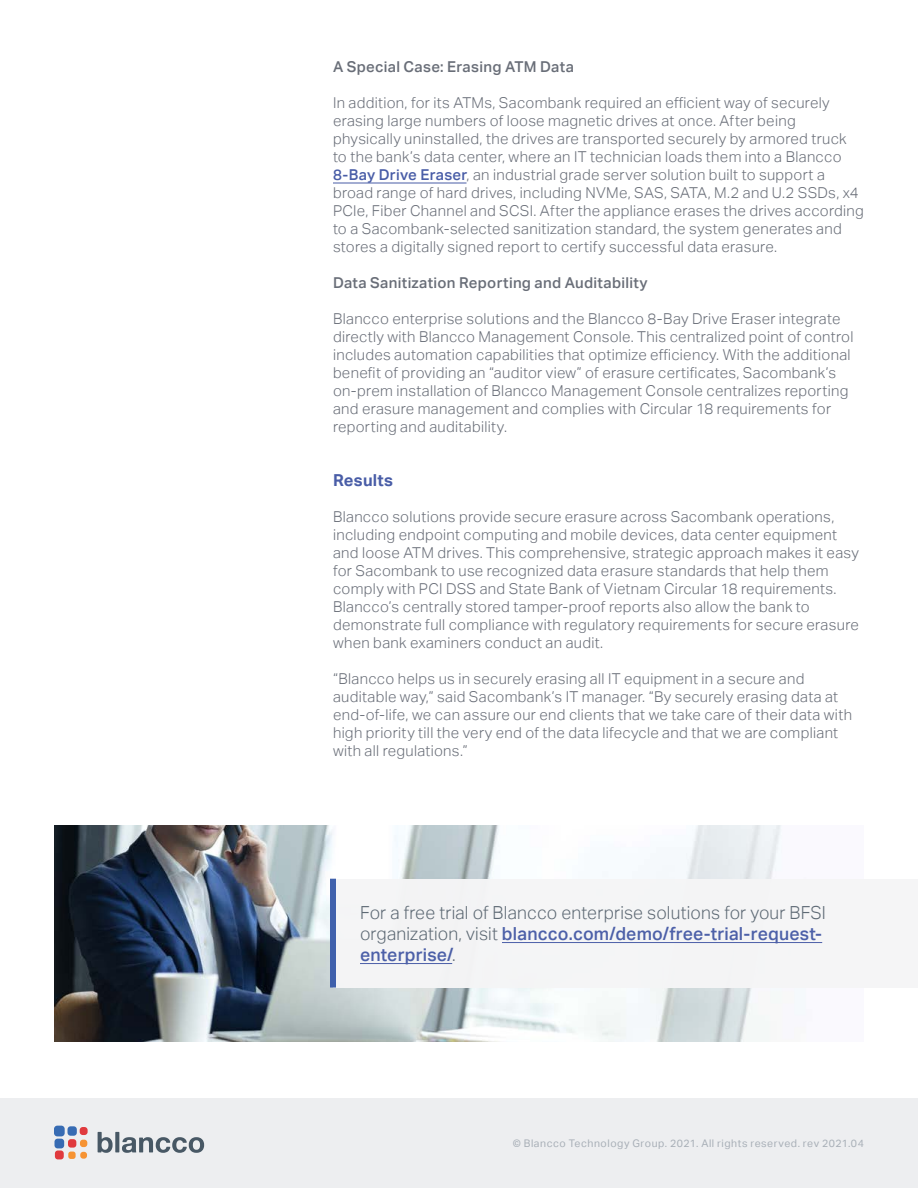
<style>
.page{position:relative;width:918px;height:1188px;background:#fff}
.page>*{position:absolute;margin:0;border:0;box-sizing:border-box;transform-origin:0 0}
.t1{font:300 18px/21px "Aktiv Grotesk";letter-spacing:.01em;color:#5b6772}
.t2{font:700 16.5px "Aktiv Grotesk";letter-spacing:.015em;color:#495da7}
.t3{font:300 15px/18px "Aktiv Grotesk";letter-spacing:.02em;color:#696e78}
.t4{font:500 15px "Aktiv Grotesk";letter-spacing:.02em;color:#696e78}
.t5{font:10.5px "Aktiv Grotesk";letter-spacing:.05em;color:#a8afb7}
.s1{font-weight:500;color:#495da7}
</style>
<div class="page">
<div style="left:0;top:1098px;width:918px;height:90px;background:#edeef0"></div>
<div style="left:68px;top:1152px;width:8px;height:7px;background:#f69333;border-radius:3px"></div>
<div style="left:80px;top:1152px;width:7px;height:7px;background:#f69333;border-radius:3px"></div>
<div style="left:80px;top:1140px;width:7px;height:7px;background:#f69333;border-radius:3px"></div>
<div style="left:55px;top:1139px;width:9px;height:9px;background:#376bb3;border-radius:3px"></div>
<div style="left:54px;top:1126px;width:11px;height:10px;background:#376bb3;border-radius:3px"></div>
<div style="left:68px;top:1126px;width:9px;height:10px;background:#376bb3;border-radius:3px"></div>
<div style="left:55px;top:1151px;width:9px;height:8px;background:#e03a3e;border-radius:3px"></div>
<div style="left:68px;top:1139px;width:8px;height:9px;background:#e03a3e;border-radius:3px"></div>
<div style="left:80px;top:1127px;width:8px;height:8px;background:#e03a3e;border-radius:3px"></div>
<svg style="left:98px;top:1132px;width:15px;height:21px"></svg>
<svg style="left:115px;top:1132px;width:4px;height:20px"></svg>
<svg style="left:122px;top:1137px;width:82px;height:16px"></svg>
<hr style="left:333px;top:183px;width:134px;height:1px;background:#495da7">
<img style="left:54px;top:825px;width:727px;height:216px">
<div style="left:333px;top:879px;width:585px;height:109px;background:#f5f5f6"></div>
<div style="left:330px;top:879px;width:6px;height:109px;background:#3c5eab"></div>
<hr style="left:502px;top:942px;width:320px;height:1px;background:#495da7">
<hr style="left:360px;top:963px;width:92px;height:1px;background:#495da7">
<p class="t4" style="left:333px;top:58px;width:242px">A Special Case: Erasing ATM Data</p>
<p class="t3" style="left:333px;top:94px;width:532px">In addition, for its ATMs, Sacombank required an efficient way of securely erasing large numbers of loose magnetic drives at once. After being physically uninstalled, the drives are transported securely by armored truck to the bank’s data center, where an IT technician loads them into a Blancco <span class="s1">8-Bay Drive Eraser</span>, an industrial grade server solution built to support a broad range of hard drives, including NVMe, SAS, SATA, M.2 and U.2 SSDs, x4<br>PCIe, Fiber Channel and SCSI. After the appliance erases the drives according to a Sacombank-selected sanitization standard, the system generates and stores a digitally signed report to certify successful data erasure.</p>
<p class="t4" style="left:333px;top:274px;width:316px">Data Sanitization Reporting and Auditability</p>
<p class="t3" style="left:333px;top:310px;width:522px">Blancco enterprise solutions and the Blancco 8-Bay Drive Eraser integrate directly with Blancco Management Console. This centralized point of control includes automation capabilities that optimize efficiency. With the additional benefit of providing an “auditor view” of erasure certificates, Sacombank’s on-prem installation of Blancco Management Console centralizes reporting and erasure management and complies with Circular 18 requirements for reporting and auditability.</p>
<p class="t2" style="left:333px;top:471px;width:62px">Results</p>
<p class="t3" style="left:333px;top:508px;width:527px">Blancco solutions provide secure erasure across Sacombank operations, including endpoint computing and mobile devices, data center equipment and loose ATM drives. This comprehensive, strategic approach makes it easy for Sacombank to use recognized data erasure standards that help them comply with PCI DSS and State Bank of Vietnam Circular 18 requirements.<br>Blancco’s centrally stored tamper-proof reports also allow the bank to demonstrate full compliance with regulatory requirements for secure erasure when bank examiners conduct an audit.</p>
<p class="t3" style="left:333px;top:670px;width:521px">“Blancco helps us in securely erasing all IT equipment in a secure and auditable way,” said Sacombank’s IT manager. “By securely erasing data at end-of-life, we can assure our end clients that we take care of their data with high priority till the very end of the data lifecycle and that we are compliant with all regulations.”</p>
<p class="t1" style="left:360px;top:902px;width:467px">For a free trial of Blancco enterprise solutions for your BFSI organization, visit <span class="s1">blancco.com/demo/free-trial-request&shy;enterprise/</span>.</p>
<p class="t5" style="left:513px;top:1137px;width:353px">© Blancco Technology Group. 2021. All rights reserved. rev 2021.04</p>
</div>
